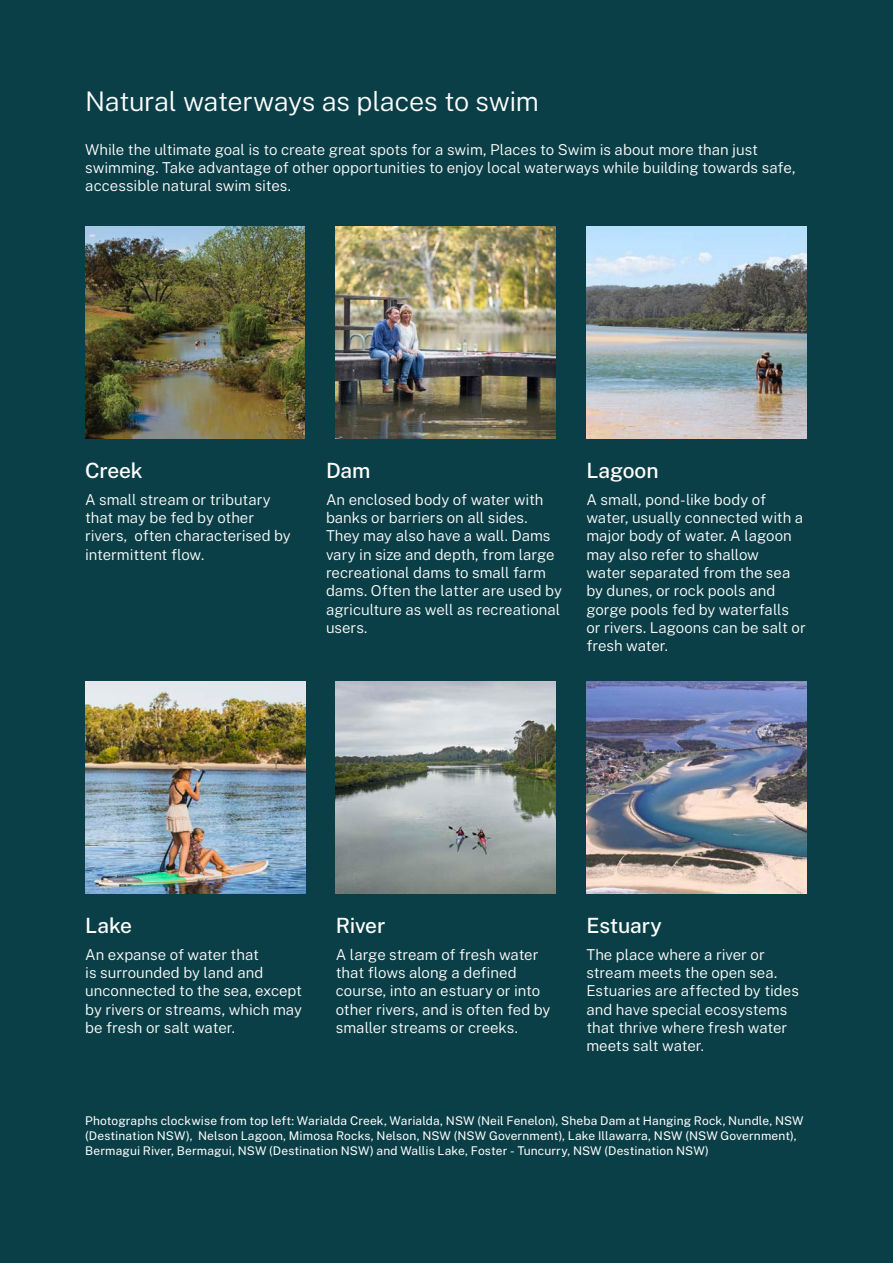
<style>
.page{position:relative;width:893px;height:1263px;background:#0b3f47}
.page>*{position:absolute;margin:0;border:0;box-sizing:border-box;transform-origin:0 0}
.Heading_2{font:300 27px "Public Sans";letter-spacing:-.015em;color:#fff}
.Heading_3{font:500 21px "Public Sans";letter-spacing:-.01em;color:#fff}
.Body{font:300 15px/18.3px "Public Sans";letter-spacing:-.005em;color:#fff}
.Captions{font:12px/15px "Public Sans";letter-spacing:.01em;color:#fff}
</style>
<div class="page">
<img style="left:586px;top:682px;width:220px;height:211px">
<img style="left:85px;top:682px;width:220px;height:211px">
<img style="left:336px;top:682px;width:220px;height:211px">
<img style="left:336px;top:227px;width:220px;height:211px">
<img style="left:586px;top:227px;width:220px;height:211px">
<img style="left:85px;top:227px;width:220px;height:211px">
<p class="Heading_2" style="left:85px;top:81px;width:455px">Natural waterways as places to swim</p>
<p class="Body" style="left:85px;top:139px;width:712px">While the ultimate goal is to create great spots for a swim, Places to Swim is about more than just swimming. Take advantage of other opportunities to enjoy local waterways while building towards safe, accessible natural swim sites.</p>
<p class="Heading_3" style="left:85px;top:455px;width:59px">Creek</p>
<p class="Body" style="left:85px;top:489px;width:207px">A small stream or tributary that may be fed by other rivers, often characterised by intermittent flow.</p>
<p class="Heading_3" style="left:326px;top:455px;width:46px">Dam</p>
<p class="Body" style="left:326px;top:489px;width:237px">An enclosed body of water with banks or barriers on all sides.<br>They may also have a wall. Dams vary in size and depth, from large recreational dams to small farm dams. Often the latter are used by agriculture as well as recreational users.</p>
<p class="Heading_3" style="left:586px;top:455px;width:74px">Lagoon</p>
<p class="Body" style="left:586px;top:489px;width:221px">A small, pond-like body of water, usually connected with a major body of water. A lagoon may also refer to shallow<br>water separated from the sea by dunes, or rock pools and gorge pools fed by waterfalls or rivers. Lagoons can be salt or fresh water.</p>
<p class="Heading_3" style="left:85px;top:910px;width:48px">Lake</p>
<p class="Body" style="left:85px;top:944px;width:218px">An expanse of water that<br>is surrounded by land and unconnected to the sea, except by rivers or streams, which may be fresh or salt water.</p>
<p class="Heading_3" style="left:336px;top:910px;width:51px">River</p>
<p class="Body" style="left:336px;top:944px;width:216px">A large stream of fresh water that flows along a defined course, into an estuary or into other rivers, and is often fed by smaller streams or creeks.</p>
<p class="Heading_3" style="left:586px;top:910px;width:77px">Estuary</p>
<p class="Body" style="left:586px;top:944px;width:214px">The place where a river or stream meets the open sea.<br>Estuaries are affected by tides and have special ecosystems that thrive where fresh water meets salt water.</p>
<p class="Captions" style="left:85px;top:1112px;width:720px">Photographs clockwise from top left: Warialda Creek, Warialda, NSW (Neil Fenelon), Sheba Dam at Hanging Rock, Nundle, NSW (Destination NSW), Nelson Lagoon, Mimosa Rocks, Nelson, NSW (NSW Government), Lake Illawarra, NSW (NSW Government),<br>Bermagui River, Bermagui, NSW (Destination NSW) and Wallis Lake, Foster - Tuncurry, NSW (Destination NSW)</p>
</div>
